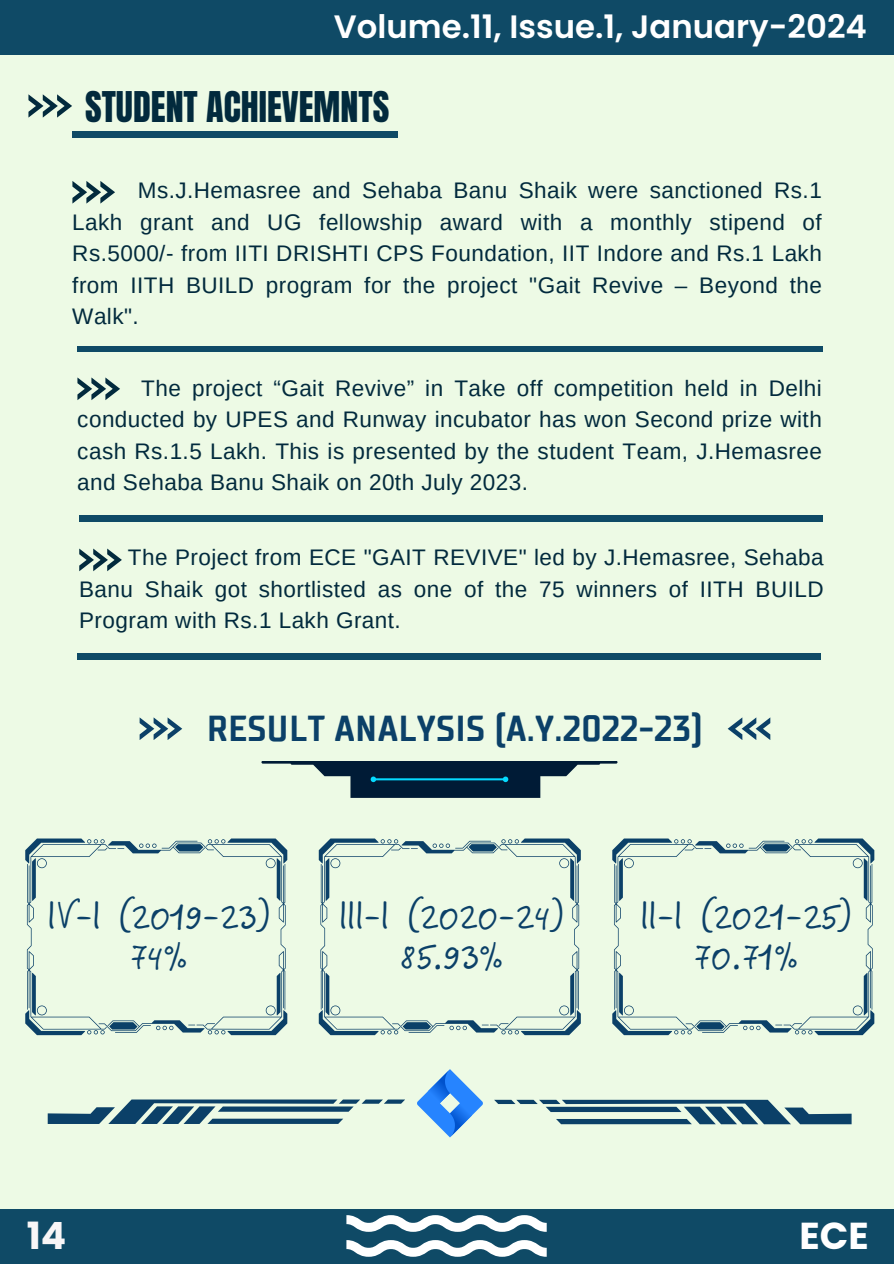
<style>
.page{position:relative;width:894px;height:1264px;background:#fff}
.page>*{position:absolute;margin:0;border:0;box-sizing:border-box;transform-origin:0 0}
.t1{font:700 37.5px "Poppins";color:#fff}
.t2{font:700 37.5px "Poppins";color:#f8f6f7}
.t3{font:700 36px "TT Supermolot Condensed";letter-spacing:.025em;color:#0b4068}
.t4{font:36px "Anton";color:#022a3d}
.t5{font:32.85px/40.5px "Veles";color:#0b4068;text-align:center}
.t6{font:600 32.25px "Poppins";color:#fff}
.t7{font:22.5px/31.5px "Arimo";letter-spacing:.02em;color:#022a3d;text-align:justify}
</style>
<div class="page">
<div style="left:0;top:0;width:893px;height:1263px;background:#edfae5"></div>
<div style="left:72px;top:131px;width:325px;height:6px;background:#0f4a66"></div>
<svg style="left:72px;top:181px;width:43px;height:22px"></svg>
<svg style="left:28px;top:94px;width:44px;height:24px"></svg>
<div style="left:0;top:0;width:893px;height:54px;background:#0f4a66"></div>
<div style="left:0;top:1209px;width:893px;height:54px;background:#0f4a66"></div>
<svg style="left:79px;top:548px;width:43px;height:23px"></svg>
<svg style="left:77px;top:378px;width:43px;height:22px"></svg>
<div style="left:77px;top:346px;width:745px;height:6px;background:#0f4a66"></div>
<div style="left:79px;top:515px;width:743px;height:6px;background:#0f4a66"></div>
<svg style="left:140px;top:717px;width:42px;height:23px"></svg>
<svg style="left:727px;top:717px;width:43px;height:23px"></svg>
<svg style="left:25px;top:838px;width:262px;height:197px"></svg>
<svg style="left:319px;top:838px;width:261px;height:197px"></svg>
<svg style="left:612px;top:838px;width:262px;height:197px"></svg>
<svg style="left:417px;top:1069px;width:66px;height:68px"></svg>
<svg style="left:48px;top:1099px;width:356px;height:24px"></svg>
<svg style="left:494px;top:1099px;width:356px;height:25px"></svg>
<div style="left:77px;top:653px;width:743px;height:6px;background:#0f4a66"></div>
<svg style="left:261px;top:761px;width:356px;height:37px"></svg>
<svg style="left:346px;top:1215px;width:200px;height:41px"></svg>
<p class="t6" style="left:334px;top:4px;width:534px">Volume.11, Issue.1, January-2024</p>
<p class="t4" style="left:85px;top:81px;width:305px">STUDENT ACHIEVEMNTS</p>
<h4 class="t7" style="left:72px;top:174px;width:750px;text-indent:66px">Ms.J.Hemasree and Sehaba Banu Shaik were sanctioned Rs.1<br>Lakh grant and UG fellowship award with a monthly stipend of Rs.5000/- from IITI DRISHTI CPS Foundation, IIT Indore and Rs.1 Lakh from IITH BUILD program for the project "Gait Revive – Beyond the Walk".</h4>
<h2 class="t7" style="left:77px;top:372px;width:745px;text-indent:64px">The project “Gait Revive” in Take off competition held in Delhi conducted by UPES and Runway incubator has won Second prize with cash Rs.1.5 Lakh. This is presented by the student Team, J.Hemasree and Sehaba Banu Shaik on 20th July 2023.</h2>
<p class="t7" style="left:79px;top:542px;width:745px;text-indent:49px">The Project from ECE "GAIT REVIVE" led by J.Hemasree, Sehaba Banu Shaik got shortlisted as one of the 75 winners of IITH BUILD Program with Rs.1 Lakh Grant.</p>
<p class="t3" style="left:207px;top:705px;width:497px">RESULT ANALYSIS (A.Y.2022-23)</p>
<p class="t5" style="left:48px;top:897px;width:224px">IV-I (2019-23)<br>74%</p>
<p class="t5" style="left:339px;top:897px;width:226px">III-I (2020-24)<br>85.93%</p>
<p class="t5" style="left:640px;top:897px;width:212px">II-I (2021-25)<br>70.71%</p>
<p class="t2" style="left:27px;top:1209px;width:41px">14</p>
<h1 class="t1" style="left:799px;top:1209px;width:71px">ECE</h1>
</div>
